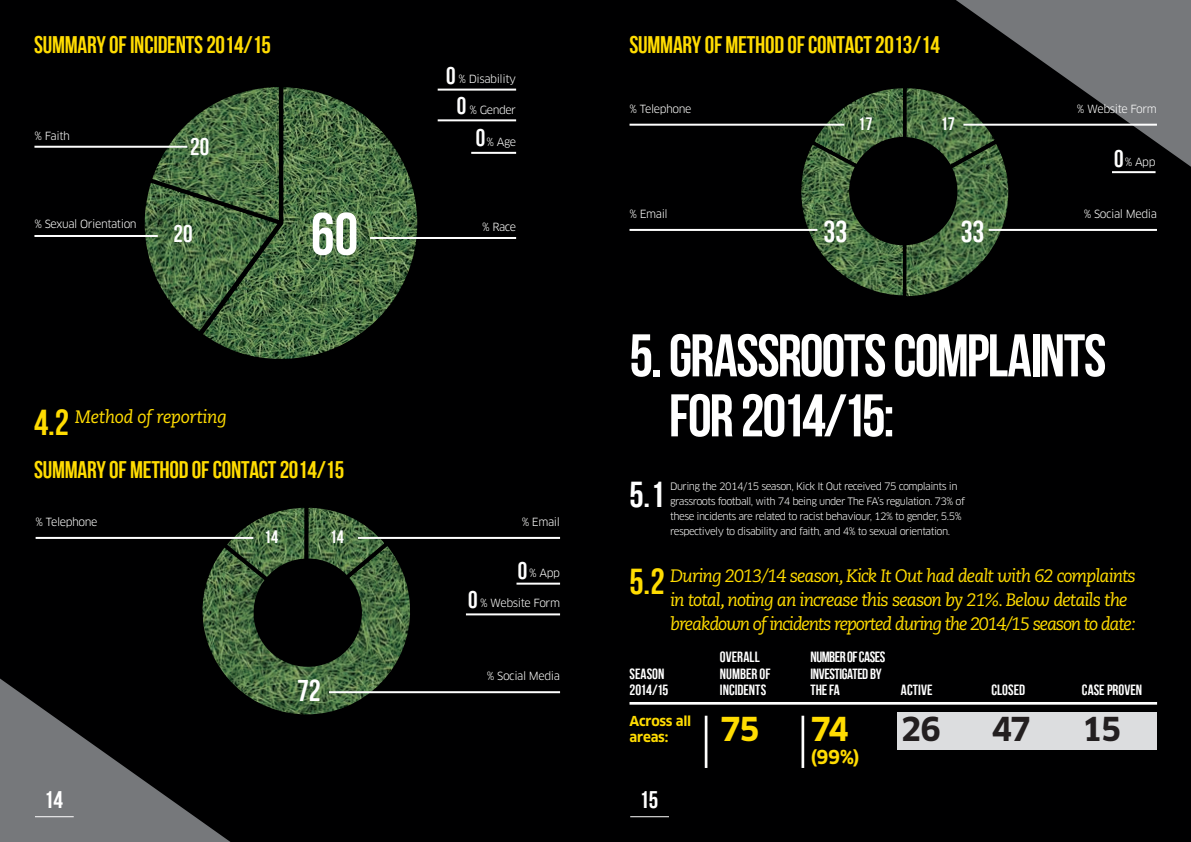
<style>
.page{position:relative;width:1191px;height:842px;background:#000001}
.page>*{position:absolute;margin:0;border:0;box-sizing:border-box;transform-origin:0 0}
.t1{font:60px/60px "Bebas Neue";letter-spacing:-.03em;color:#fff}
.t2{font:36px "Bebas Neue";color:#fff}
.t3{font:700 32.2px "Clan OT";color:#231f20}
.t4{font:700 32.2px "Clan OT";color:#ffdc01}
.t5{font:30px "Bebas Neue";color:#fff}
.t6{font:24px "Bebas Neue";letter-spacing:-.01em;color:#ffdc01}
.t7{font:24px "Bebas Neue";color:#fff}
.t8{font:700 18.8px "Clan OT";color:#ffdc01}
.t9{font:italic 18px/24px "Caecilia";letter-spacing:-.05em;color:#ffdc01}
.t10{font:italic 18px "Caecilia";letter-spacing:-.02em;color:#ffdc01}
.t11{font:18px "Bebas Neue";color:#fff}
.t12{font:14.8px/16.1px "Bebas Neue";letter-spacing:-.005em;color:#fff}
.t13{font:14.8px/16.1px "Bebas Neue";letter-spacing:-.03em;color:#fff}
.t14{font:700 13.4px/16.1px "Clan OT";letter-spacing:-.02em;color:#ffdc01}
.t15{font:11px "Clan OT";letter-spacing:-.04em;color:#fff}
.t16{font:10px/15px "Clan OT";letter-spacing:-.055em;color:#fff}
.s1{font-family:"Bebas Neue";font-style:normal;font-size:36px}
</style>
<div class="page">
<svg style="left:0;top:678px;width:230px;height:164px"></svg>
<hr style="left:35px;top:816px;width:39px;height:1px;background:#fff">
<hr style="left:630px;top:816px;width:39px;height:1px;background:#fff">
<svg style="left:796px;top:0;width:395px;height:297px"></svg>
<svg style="left:187px;top:554px;width:238px;height:181px"></svg>
<svg style="left:219px;top:507px;width:174px;height:110px"></svg>
<svg style="left:212px;top:87px;width:206px;height:272px"></svg>
<svg style="left:131px;top:87px;width:155px;height:253px"></svg>
<hr style="left:438px;top:89px;width:78px;height:2px;background:#fff">
<hr style="left:516px;top:583px;width:44px;height:2px;background:#fff">
<hr style="left:1112px;top:171px;width:43px;height:2px;background:#fff">
<hr style="left:438px;top:119px;width:78px;height:2px;background:#fff">
<hr style="left:466px;top:613px;width:94px;height:2px;background:#fff">
<hr style="left:34px;top:146px;width:153px;height:2px;background:#fff">
<hr style="left:34px;top:235px;width:124px;height:2px;background:#fff">
<hr style="left:370px;top:237px;width:146px;height:2px;background:#fff">
<hr style="left:471px;top:152px;width:45px;height:2px;background:#fff">
<div style="left:254px;top:558px;width:108px;height:109px;background:#000001;border-radius:50%"></div>
<div style="left:849px;top:137px;width:108px;height:108px;background:#000001;border-radius:50%"></div>
<hr style="left:329px;top:691px;width:231px;height:2px;background:#fff">
<hr style="left:963px;top:124px;width:194px;height:2px;background:#fff">
<hr style="left:988px;top:229px;width:169px;height:2px;background:#fff">
<hr style="left:629px;top:229px;width:188px;height:2px;background:#fff">
<hr style="left:358px;top:537px;width:202px;height:2px;background:#fff">
<hr style="left:36px;top:537px;width:217px;height:2px;background:#fff">
<hr style="left:629px;top:124px;width:215px;height:2px;background:#fff">
<div style="left:897px;top:712px;width:260px;height:37px;background:#dcdddf"></div>
<hr style="left:629px;top:702px;width:528px;height:3px;background:#fff">
<hr style="left:705px;top:716px;width:2px;height:52px;background:#fff">
<hr style="left:801px;top:716px;width:3px;height:52px;background:#fff">
<h3 class="t6" style="left:34px;top:32px;width:239px">SUMMARY OF INCIDENTS 2014/15</h3>
<p class="t15" style="left:34px;top:129px;width:37px">% Faith</p>
<h3 class="t7" style="left:190px;top:135px;width:21px">20</h3>
<h3 class="t7" style="left:446px;top:64px;width:11px">0</h3>
<p class="t15" style="left:458px;top:72px;width:59px">% Disability</p>
<h3 class="t7" style="left:457px;top:93px;width:11px">0</h3>
<p class="t15" style="left:469px;top:103px;width:48px">% Gender</p>
<h3 class="t7" style="left:476px;top:126px;width:11px">0</h3>
<p class="t15" style="left:486px;top:136px;width:31px">% Age</p>
<h1 class="t1" style="left:311px;top:202px;width:49px">60</h1>
<p class="t15" style="left:34px;top:218px;width:104px">% Sexual Orientation</p>
<p class="t15" style="left:482px;top:221px;width:35px">% Race</p>
<h3 class="t7" style="left:173px;top:221px;width:21px">20</h3>
<h3 class="t10" style="left:34px;top:406px;width:194px"><span class="s1">4.2</span> Method of reporting</h3>
<h3 class="t6" style="left:34px;top:457px;width:312px">SUMMARY OF METHOD OF CONTACT 2014/15</h3>
<p class="t15" style="left:36px;top:515px;width:63px">% Telephone</p>
<p class="t15" style="left:521px;top:515px;width:40px">% Email</p>
<h3 class="t11" style="left:264px;top:528px;width:16px">14</h3>
<h3 class="t11" style="left:330px;top:528px;width:16px">14</h3>
<h3 class="t5" style="left:297px;top:675px;width:25px">72</h3>
<h3 class="t7" style="left:518px;top:558px;width:11px">0</h3>
<p class="t15" style="left:529px;top:566px;width:32px">% App</p>
<h3 class="t7" style="left:468px;top:587px;width:11px">0</h3>
<p class="t15" style="left:480px;top:597px;width:82px">% Website Form</p>
<p class="t15" style="left:487px;top:669px;width:75px">% Social Media</p>
<h3 class="t6" style="left:629px;top:33px;width:312px">SUMMARY OF METHOD OF CONTACT 2013/14</h3>
<p class="t15" style="left:629px;top:102px;width:63px">% Telephone</p>
<h3 class="t11" style="left:858px;top:114px;width:16px">17</h3>
<h3 class="t11" style="left:940px;top:114px;width:16px">17</h3>
<p class="t15" style="left:1077px;top:102px;width:82px">% Website Form</p>
<h3 class="t7" style="left:1114px;top:147px;width:11px">0</h3>
<p class="t15" style="left:1124px;top:155px;width:32px">% App</p>
<p class="t15" style="left:629px;top:207px;width:40px">% Email</p>
<p class="t15" style="left:1083px;top:207px;width:75px">% Social Media</p>
<h3 class="t5" style="left:823px;top:216px;width:25px">33</h3>
<h3 class="t5" style="left:960px;top:216px;width:25px">33</h3>
<h1 class="t1" style="left:669px;top:324px;width:439px;text-indent:-39px">5. GRASSROOTS COMPLAINTS<br>FOR 2014/15:</h1>
<h2 class="t2" style="left:629px;top:476px;width:37px">5.1</h2>
<p class="t16" style="left:670px;top:479px;width:296px">During the 2014/15 season, Kick It Out received 75 complaints in grassroots football, with 74 being under The FA’s regulation. 73% of these incidents are related to racist behaviour, 12% to gender, 5.5% respectively to disability and faith, and 4% to sexual orientation.</p>
<h3 class="t9" style="left:670px;top:564px;width:467px;text-indent:-41px"><span class="s1">5.2</span> During 2013/14 season, Kick It Out had dealt with 62 complaints in total, noting an increase this season by 21%. Below details the breakdown of incidents reported during the 2014/15 season to date:</h3>
<h3 class="t12" style="left:629px;top:665px;width:40px">SEASON<br>2014/15</h3>
<h3 class="t12" style="left:720px;top:649px;width:52px">OVERALL<br>NUMBER OF<br>INCIDENTS</h3>
<h3 class="t13" style="left:810px;top:649px;width:76px">NUMBER OF CASES<br>INVESTIGATED BY<br>THE FA</h3>
<h3 class="t12" style="left:901px;top:681px;width:33px">ACTIVE</h3>
<h3 class="t12" style="left:991px;top:681px;width:35px">CLOSED</h3>
<h3 class="t12" style="left:1081px;top:681px;width:62px">CASE PROVEN</h3>
<h3 class="t14" style="left:629px;top:713px;width:63px">Across all areas:</h3>
<h3 class="t4" style="left:720px;top:710px;width:41px">75</h3>
<h3 class="t4" style="left:810px;top:710px;width:40px">74</h3>
<h3 class="t3" style="left:901px;top:710px;width:42px">26</h3>
<h3 class="t3" style="left:991px;top:710px;width:41px">47</h3>
<h3 class="t3" style="left:1081px;top:710px;width:41px">15</h3>
<h3 class="t8" style="left:810px;top:746px;width:51px">(99%)</h3>
<h3 class="t7" style="left:44px;top:788px;width:21px">14</h3>
<h3 class="t7" style="left:639px;top:788px;width:21px">15</h3>
</div>
